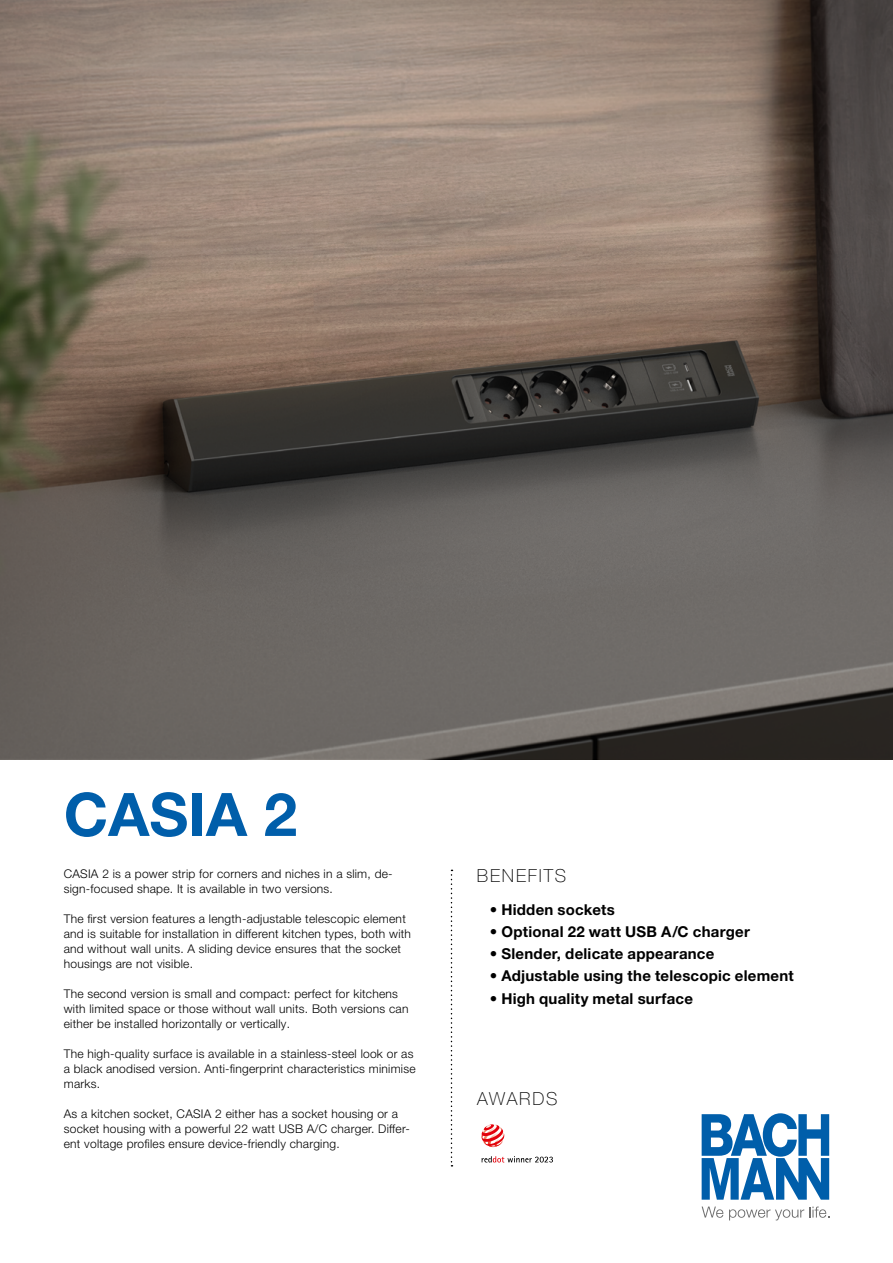
<style>
.page{position:relative;width:893px;height:1263px;background:#fff}
.page>*{position:absolute;margin:0;border:0;box-sizing:border-box;transform-origin:0 0}
.t1{font:700 60px "Helvetica Neue LT Pro";color:#005eaa}
.t2{font:100 18px "Helvetica Neue LT Pro";letter-spacing:.1em;color:#000}
.t3{font:700 15px "Helvetica Neue LT Pro";letter-spacing:.015em;color:#000}
.t4{font:300 12px/15px "Helvetica Neue LT Pro";letter-spacing:.02em;color:#000}
</style>
<div class="page">
<img style="left:0;top:0;width:893px;height:759px">
<svg style="left:702px;top:1113px;width:127px;height:87px"></svg>
<svg style="left:702px;top:1206px;width:21px;height:12px"></svg>
<svg style="left:729px;top:1209px;width:75px;height:11px"></svg>
<svg style="left:810px;top:1206px;width:19px;height:12px"></svg>
<svg style="left:451px;top:870px;width:1px;height:296px"></svg>
<svg style="left:482px;top:1156px;width:71px;height:6px"></svg>
<svg style="left:481px;top:1124px;width:23px;height:23px"></svg>
<h1 class="t1" style="left:64px;top:777px;width:235px">CASIA 2</h1>
<p class="t4" style="left:64px;top:866px;width:330px">CASIA 2 is a power strip for corners and niches in a slim, de&shy;sign-focused shape. It is available in two versions.</p>
<p class="t4" style="left:64px;top:911px;width:349px">The first version features a length-adjustable telescopic element and is suitable for installation in different kitchen types, both with and without wall units. A sliding device ensures that the socket housings are not visible.</p>
<p class="t4" style="left:64px;top:986px;width:346px">The second version is small and compact: perfect for kitchens with limited space or those without wall units. Both versions can either be installed horizontally or vertically.</p>
<p class="t4" style="left:64px;top:1046px;width:353px">The high-quality surface is available in a stainless-steel look or as a black anodised version. Anti-fingerprint characteristics minimise marks.</p>
<p class="t4" style="left:64px;top:1106px;width:348px">As a kitchen socket, CASIA 2 either has a socket housing or a socket housing with a powerful 22 watt USB A/C charger. Differ&shy;ent voltage profiles ensure device-friendly charging.</p>
<h2 class="t2" style="left:477px;top:865px;width:91px">BENEFITS</h2>
<p class="t3" style="left:490px;top:900px;width:127px">• Hidden sockets</p>
<p class="t3" style="left:490px;top:922px;width:262px">• Optional 22 watt USB A/C charger</p>
<p class="t3" style="left:490px;top:945px;width:226px">• Slender, delicate appearance</p>
<p class="t3" style="left:490px;top:967px;width:306px">• Adjustable using the telescopic element</p>
<p class="t3" style="left:490px;top:989px;width:205px">• High quality metal surface</p>
<h2 class="t2" style="left:477px;top:1088px;width:82px">AWARDS</h2>
</div>
